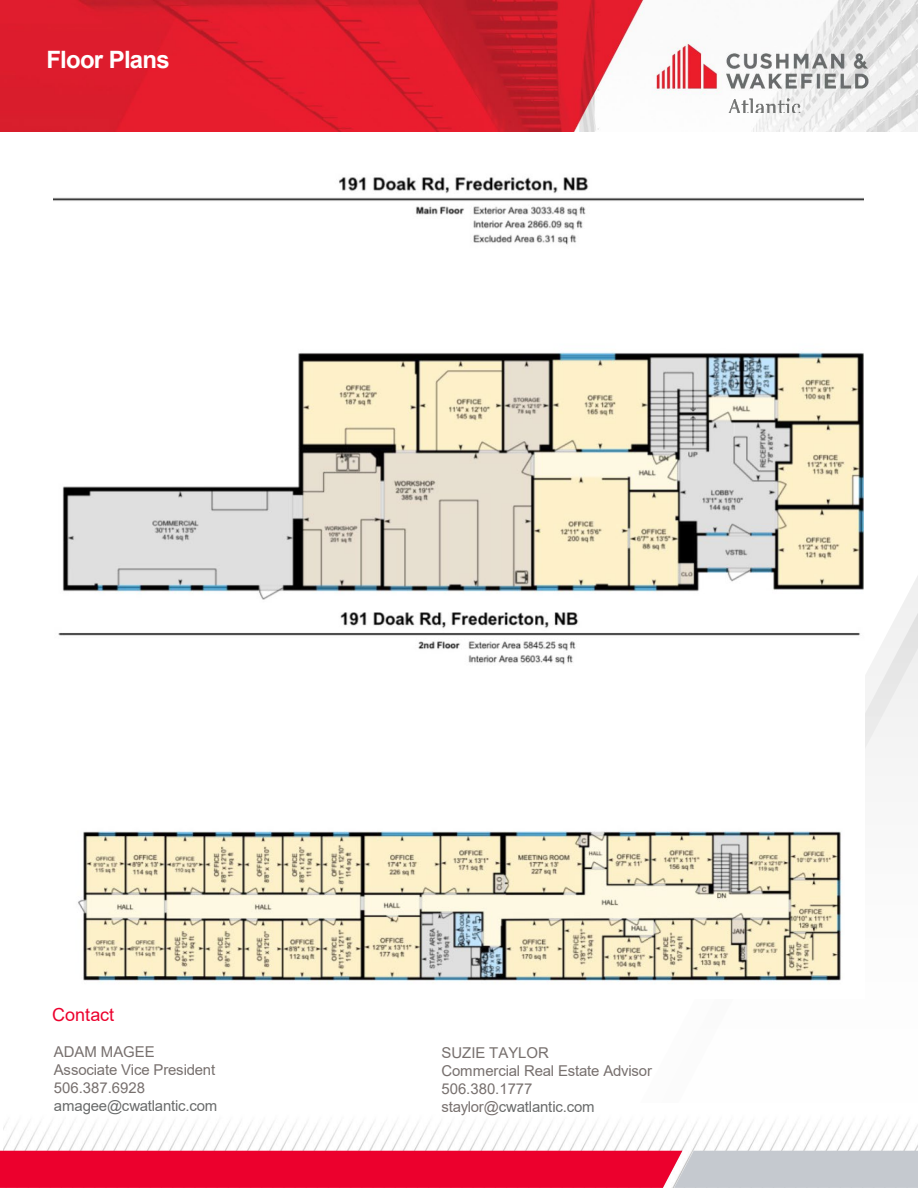
<style>
.page{position:relative;width:918px;height:1188px;background:#fff}
.page>*{position:absolute;margin:0;border:0;box-sizing:border-box;transform-origin:0 0}
.t1{font:700 24px "Arial";letter-spacing:-.03em;color:#fff}
.t2{font:18px "Arial";color:#ec002d}
.t3{font:15px/18px "Arial";letter-spacing:-.01em;color:#77706e}
.t4{font:15px "Arial";letter-spacing:-.015em;color:#696b6b}
.s1{color:#696b6b}
</style>
<div class="page">
<svg style="left:863px;top:575px;width:55px;height:183px"></svg>
<img style="left:4px;top:1121px;width:914px;height:30px">
<svg style="left:0;top:1151px;width:918px;height:37px"></svg>
<img style="left:0;top:0;width:918px;height:131px">
<img style="left:657px;top:90px;width:216px;height:23px">
<img style="left:53px;top:177px;width:810px;height:423px">
<img style="left:58px;top:612px;width:807px;height:371px">
<p class="t1" style="left:46px;top:42px;width:125px">Floor Plans</p>
<p class="t2" style="left:52px;top:1003px;width:63px">Contact</p>
<p class="t3" style="left:54px;top:1042px;width:163px">ADAM MAGEE<br>Associate Vice President<br>506.387.6928</p>
<p class="t4" style="left:54px;top:1095px;width:165px">amagee@cwatlantic.com</p>
<p class="t3" style="left:441px;top:1043px;width:212px">SUZIE TAYLOR<br>Commercial Real Estate Advisor<br>506.380.1777 staylor@<span class="s1">cwatlantic.com</span></p>
</div>
